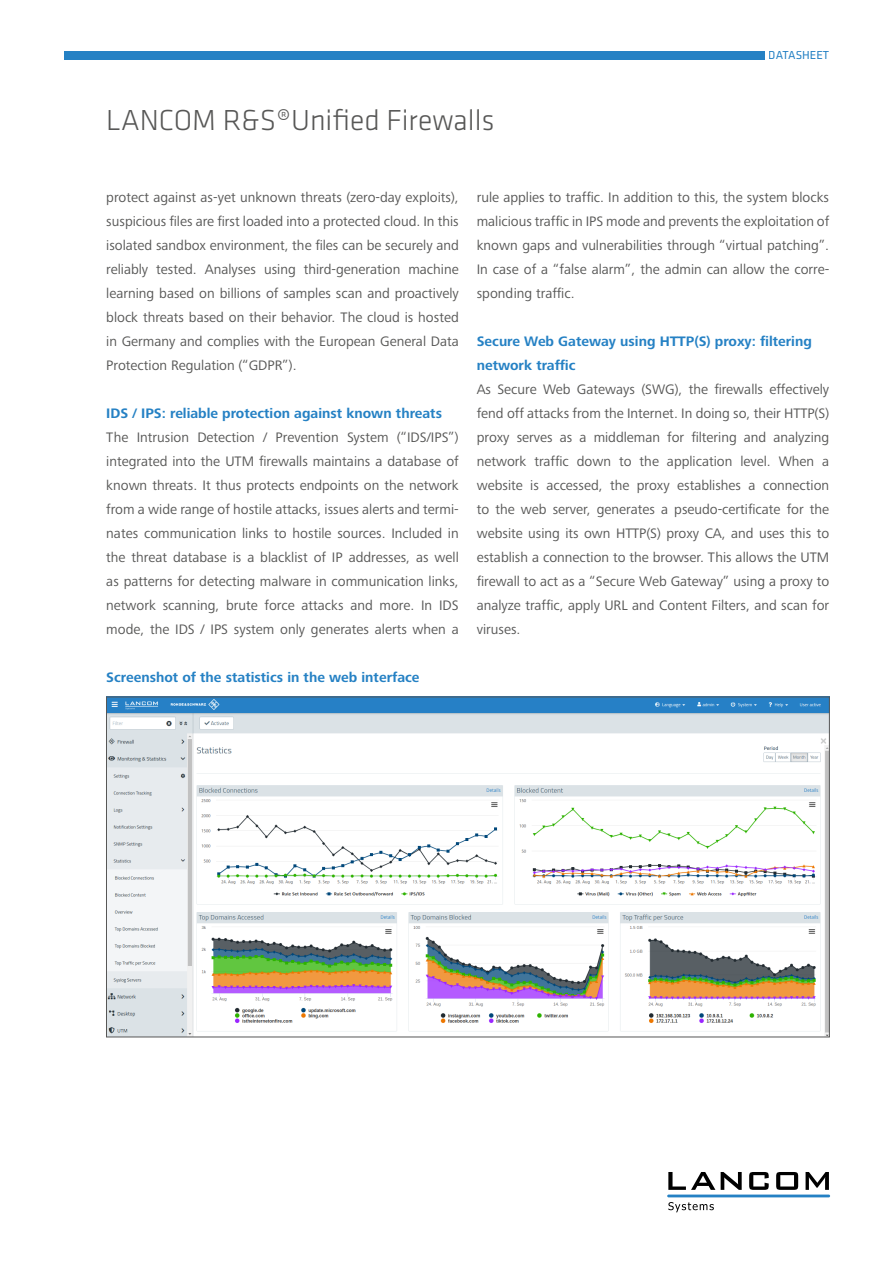
<style>
.page{position:relative;width:893px;height:1263px;background:#fff}
.page>*{position:absolute;margin:0;border:0;box-sizing:border-box;transform-origin:0 0}
.t1{font:300 30px "Klavika Basic";color:#575756}
.t2{font:14.25px/24px "Frutiger Next Pro";color:#575756;text-align:justify}
.t3{font:700 14.25px/24px "Frutiger Next Pro";color:#2581c4}
.t4{font:12px "Klavika Basic";color:#2581c4}
</style>
<div class="page">
<svg style="left:668px;top:1172px;width:47px;height:18px"></svg>
<svg style="left:721px;top:1172px;width:21px;height:18px"></svg>
<svg style="left:749px;top:1172px;width:20px;height:18px"></svg>
<svg style="left:776px;top:1172px;width:22px;height:18px"></svg>
<svg style="left:806px;top:1172px;width:23px;height:18px"></svg>
<svg style="left:668px;top:1202px;width:46px;height:10px"></svg>
<hr style="left:667px;top:1194px;width:163px;height:3px;background:#2581c4">
<div style="left:64px;top:51px;width:700px;height:9px;background:#2581c4"></div>
<img style="left:108px;top:699px;width:720px;height:336px">
<h1 class="t1" style="left:106px;top:102px;width:390px">LANCOM R&amp;S®Unified Firewalls</h1>
<p class="t4" style="left:769px;top:48px;width:62px">DATASHEET</p>
<p class="t2" style="left:106px;top:186px;width:354px">protect against as-yet unknown threats (zero-day exploits), suspicious files are first loaded into a protected cloud. In this isolated sandbox environment, the files can be securely and reliably tested. Analyses using third-generation machine learning based on billions of samples scan and proactively block threats based on their behavior. The cloud is hosted in Germany and complies with the European General Data Protection Regulation (“GDPR”).</p>
<p class="t3" style="left:106px;top:402px;width:337px">IDS / IPS: reliable protection against known threats</p>
<p class="t2" style="left:106px;top:426px;width:354px">The Intrusion Detection / Prevention System (“IDS/IPS”) integrated into the UTM firewalls maintains a database of known threats. It thus protects endpoints on the network from a wide range of hostile attacks, issues alerts and termi&shy;nates communication links to hostile sources. Included in the threat database is a blacklist of IP addresses, as well as patterns for detecting malware in communication links, network scanning, brute force attacks and more. In IDS mode, the IDS / IPS system only generates alerts when a</p>
<p class="t3" style="left:106px;top:666px;width:315px">Screenshot of the statistics in the web interface</p>
<p class="t2" style="left:477px;top:186px;width:354px">rule applies to traffic. In addition to this, the system blocks malicious traffic in IPS mode and prevents the exploitation of known gaps and vulnerabilities through “virtual patching”.<br>In case of a “false alarm”, the admin can allow the corre&shy;sponding traffic.</p>
<p class="t3" style="left:477px;top:329px;width:337px">Secure Web Gateway using HTTP(S) proxy: filtering network traffic</p>
<p class="t2" style="left:477px;top:377px;width:354px">As Secure Web Gateways (SWG), the firewalls effectively fend off attacks from the Internet. In doing so, their HTTP(S) proxy serves as a middleman for filtering and analyzing network traffic down to the application level. When a website is accessed, the proxy establishes a connection to the web server, generates a pseudo-certificate for the website using its own HTTP(S) proxy CA, and uses this to establish a connection to the browser. This allows the UTM firewall to act as a “Secure Web Gateway” using a proxy to analyze traffic, apply URL and Content Filters, and scan for viruses.</p>
</div>
